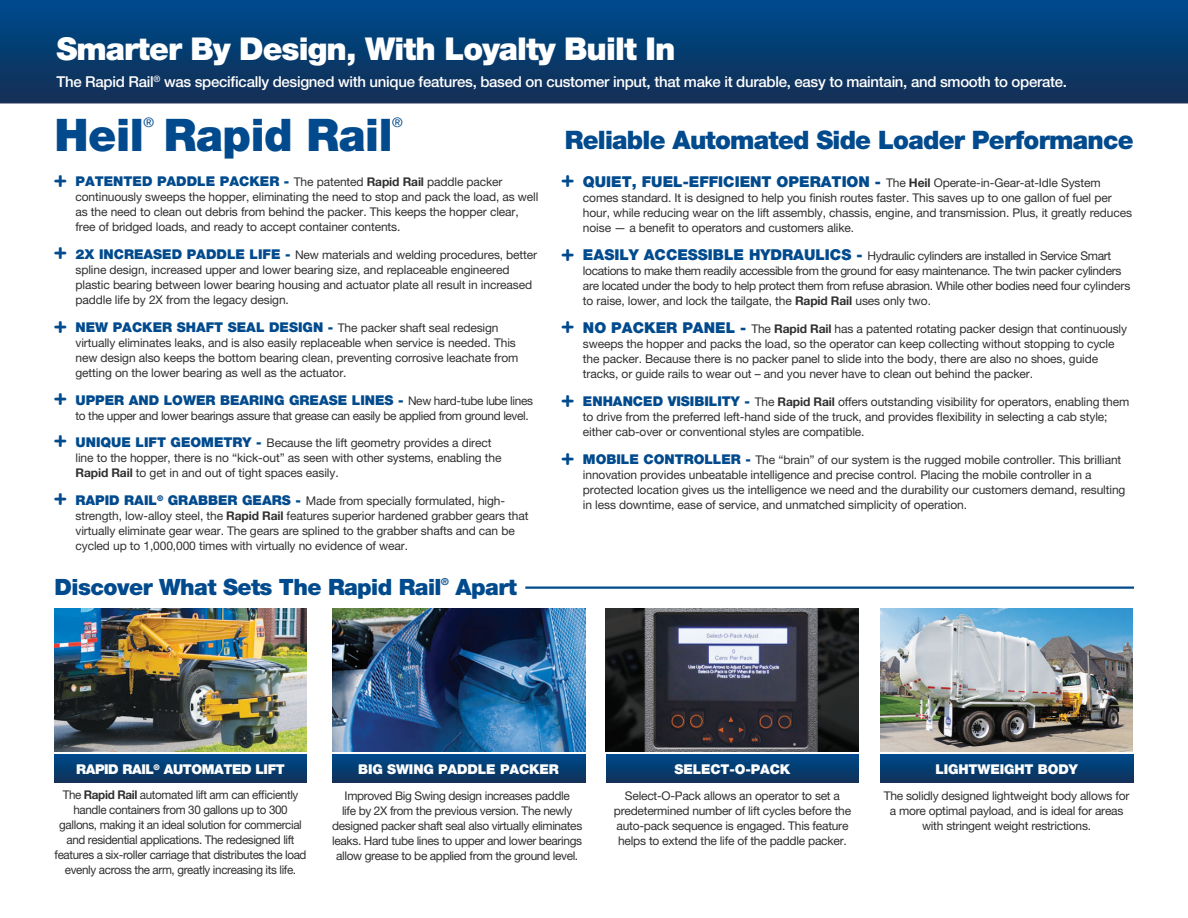
<style>
.page{position:relative;width:1188px;height:918px;background:#fff}
.page>*{position:absolute;margin:0;border:0;box-sizing:border-box;transform-origin:0 0}
.t1{font:45px "Helvetica Neue LT 95 Blk";letter-spacing:-.01em;color:#004a8d}
.t2{font:31.5px "Helvetica Neue LT 95 Blk";letter-spacing:-.03em;color:#fff}
.t3{font:25.5px "Helvetica Neue LT 95 Blk";letter-spacing:-.03em;color:#004a8d}
.t4{font:22.5px "Helvetica Neue LT 95 Blk";letter-spacing:-.025em;color:#004a8d}
.t5{font:900 21px "Helvetica Rounded LT Std";color:#004a8d}
.t6{font:15px "Helvetica Neue LT 65 Md";letter-spacing:-.02em;color:#fff}
.t7{font:13.5px "Helvetica Neue LT 95 Blk";color:#004a8d}
.t8{font:13.5px "Helvetica Neue LT 95 Blk";letter-spacing:-.01em;color:#fff}
.t9{font:13.5px "Helvetica Neue LT 95 Blk";letter-spacing:-.03em;color:#fff}
.t10{font:13.05px "Helvetica Neue LT 55 Rm";color:#004a8d}
.t11{font:12px/15px "Helvetica Neue LT 55 Rm";letter-spacing:-.01em;color:#312f30}
.t12{font:12px/15px "Helvetica Neue LT 55 Rm";letter-spacing:-.03em;color:#312f30;text-align:center}
.t13{font:9.6px "Helvetica Neue LT 75 Bd";color:#004a8d}
.s1{font-family:"Helvetica Neue LT 95 Blk";font-size:13.5px;color:#004a8d}
.s2{font-family:"Helvetica Neue LT 75 Bd"}
.s3{font-family:"Helvetica Neue LT 55 Rm";font-size:12px;color:#312f30}
.s4{font-family:"Helvetica Neue LT 95 Blk";font-size:15px;color:#004a8d}
</style>
<div class="page">
<img style="left:0;top:0;width:1188px;height:783px">
<hr style="left:525px;top:586px;width:609px;height:3px;background:#004a8d">
<div style="left:54px;top:755px;width:253px;height:28px;background:linear-gradient(to bottom,#00498a,#113159)"></div>
<div style="left:606px;top:755px;width:253px;height:28px;background:linear-gradient(to bottom,#00498a,#113159)"></div>
<div style="left:332px;top:755px;width:253px;height:28px;background:linear-gradient(to bottom,#00498a,#113159)"></div>
<img style="left:54px;top:609px;width:253px;height:142px">
<img style="left:332px;top:609px;width:253px;height:142px">
<img style="left:606px;top:609px;width:253px;height:142px">
<div style="left:880px;top:755px;width:253px;height:28px;background:linear-gradient(to bottom,#00498a,#113159)"></div>
<img style="left:880px;top:609px;width:253px;height:142px">
<h2 class="t2" style="left:56px;top:30px;width:621px">Smarter By Design, With Loyalty Built In</h2>
<p class="t6" style="left:56px;top:72px;width:1012px">The Rapid Rail<sup>®</sup> was specifically designed with unique features, based on customer input, that make it durable, easy to maintain, and smooth to operate.</p>
<p class="t10" style="left:144px;top:114px;width:12px">®</p>
<p class="t10" style="left:392px;top:114px;width:12px">®</p>
<h1 class="t1" style="left:55px;top:108px;width:340px">Heil Rapid Rail</h1>
<h3 class="t5" style="left:54px;top:166px;width:14px">+</h3>
<p class="t11" style="left:76px;top:174px;width:464px"><span class="s1">PATENTED PADDLE PACKER -</span> The patented <span class="s2">Rapid Rail</span> paddle packer continuously sweeps the hopper, eliminating the need to stop and pack the load, as well as the need to clean out debris from behind the packer. This keeps the hopper clear, free of bridged loads, and ready to accept container contents.</p>
<p class="t11" style="left:76px;top:247px;width:463px"><span class="s1">2X INCREASED PADDLE LIFE -</span> New materials and welding procedures, better spline design, increased upper and lower bearing size, and replaceable engineered plastic bearing between lower bearing housing and actuator plate all result in increased paddle life by 2X from the legacy design.</p>
<p class="t11" style="left:76px;top:320px;width:445px"><span class="s1">NEW PACKER SHAFT SEAL DESIGN -</span> The packer shaft seal redesign virtually eliminates leaks, and is also easily replaceable when service is needed. This new design also keeps the bottom bearing clean, preventing corrosive leachate from getting on the lower bearing as well as the actuator.</p>
<p class="t7" style="left:76px;top:392px;width:459px">UPPER AND LOWER BEARING GREASE LINES - <span class="s3">New hard-tube lube lines</span></p>
<p class="t12" style="left:76px;top:407px;width:455px">to the upper and lower bearings assure that grease can easily be applied from ground level.</p>
<p class="t11" style="left:76px;top:435px;width:428px"><span class="s1">UNIQUE LIFT GEOMETRY -</span> Because the lift geometry provides a direct line to the hopper, there is no “kick-out” as seen with other systems, enabling the<br><span class="s2">Rapid Rail</span> to get in and out of tight spaces easily.</p>
<p class="t11" style="left:76px;top:493px;width:455px"><span class="s1">RAPID RAIL</span><sup>®</sup> <span class="s1">GRABBER GEARS -</span> Made from specially formulated, high&shy;strength, low-alloy steel, the <span class="s2">Rapid Rail</span> features superior hardened grabber gears that virtually eliminate gear wear. The gears are splined to the grabber shafts and can be cycled up to 1,000,000 times with virtually no evidence of wear.</p>
<h3 class="t4" style="left:55px;top:573px;width:389px">Discover What Sets The Rapid Rail</h3>
<p class="t13" style="left:441px;top:575px;width:9px">®</p>
<h3 class="t4" style="left:456px;top:573px;width:63px">Apart</h3>
<h3 class="t5" style="left:54px;top:238px;width:14px">+</h3>
<h3 class="t5" style="left:54px;top:312px;width:14px">+</h3>
<h3 class="t5" style="left:54px;top:384px;width:14px">+</h3>
<h3 class="t5" style="left:54px;top:426px;width:14px">+</h3>
<h3 class="t5" style="left:54px;top:484px;width:14px">+</h3>
<h3 class="t3" style="left:565px;top:125px;width:570px">Reliable Automated Side Loader Performance</h3>
<h3 class="t5" style="left:561px;top:166px;width:14px">+</h3>
<h3 class="t5" style="left:561px;top:240px;width:14px">+</h3>
<h3 class="t5" style="left:561px;top:312px;width:14px">+</h3>
<h3 class="t5" style="left:561px;top:386px;width:14px">+</h3>
<h3 class="t5" style="left:561px;top:444px;width:14px">+</h3>
<p class="t11" style="left:583px;top:175px;width:551px"><span class="s4">QUIET, FUEL-EFFICIENT OPERATION -</span> The <span class="s2">Heil</span> Operate-in-Gear-at-Idle System comes standard. It is designed to help you finish routes faster. This saves up to one gallon of fuel per hour, while reducing wear on the lift assembly, chassis, engine, and transmission. Plus, it greatly reduces noise — a benefit to operators and customers alike.</p>
<p class="t12" style="left:583px;top:248px;width:549px;text-align:left"><span class="s4">EASILY ACCESSIBLE HYDRAULICS -</span> Hydraulic cylinders are installed in Service Smart locations to make them readily accessible from the ground for easy maintenance. The twin packer cylinders are located under the body to help protect them from refuse abrasion. While other bodies need four cylinders to raise, lower, and lock the tailgate, the <span class="s2">Rapid Rail</span> uses only two.</p>
<p class="t11" style="left:583px;top:321px;width:546px"><span class="s4">NO PACKER PANEL -</span> The <span class="s2">Rapid Rail</span> has a patented rotating packer design that continuously sweeps the hopper and packs the load, so the operator can keep collecting without stopping to cycle the packer. Because there is no packer panel to slide into the body, there are also no shoes, guide tracks, or guide rails to wear out – and you never have to clean out behind the packer.</p>
<p class="t11" style="left:583px;top:394px;width:548px"><span class="s1">ENHANCED VISIBILITY -</span> The <span class="s2">Rapid Rail</span> offers outstanding visibility for operators, enabling them to drive from the preferred left-hand side of the truck, and provides flexibility in selecting a cab style; either cab-over or conventional styles are compatible.</p>
<p class="t11" style="left:583px;top:451px;width:544px"><span class="s1">MOBILE CONTROLLER -</span> The “brain” of our system is the rugged mobile controller. This brilliant innovation provides unbeatable intelligence and precise control. Placing the mobile controller in a protected location gives us the intelligence we need and the durability our customers demand, resulting in less downtime, ease of service, and unmatched simplicity of operation.</p>
<p class="t9" style="left:76px;top:761px;width:210px">RAPID RAIL<sup>®</sup> AUTOMATED LIFT</p>
<p class="t8" style="left:358px;top:761px;width:202px">BIG SWING PADDLE PACKER</p>
<p class="t8" style="left:675px;top:761px;width:117px">SELECT-O-PACK</p>
<p class="t12" style="left:55px;top:787px;width:253px">The <span class="s2">Rapid Rail</span> automated lift arm can efficiently handle containers from 30 gallons up to 300 gallons, making it an ideal solution for commercial and residential applications. The redesigned lift features a six-roller carriage that distributes the load evenly across the arm, greatly increasing its life.</p>
<p class="t11" style="left:614px;top:788px;width:239px;text-align:center">Select-O-Pack allows an operator to set a predetermined number of lift cycles before the auto-pack sequence is engaged. This feature helps to extend the life of the paddle packer.</p>
<p class="t12" style="left:332px;top:788px;width:252px">Improved Big Swing design increases paddle<br>life by 2X from the previous version. The newly designed packer shaft seal also virtually eliminates leaks. Hard tube lines to upper and lower bearings allow grease to be applied from the ground level.</p>
<p class="t8" style="left:935px;top:761px;width:144px">LIGHTWEIGHT BODY</p>
<p class="t11" style="left:884px;top:788px;width:247px;text-align:center">The solidly designed lightweight body allows for a more optimal payload, and is ideal for areas with stringent weight restrictions.</p>
</div>
